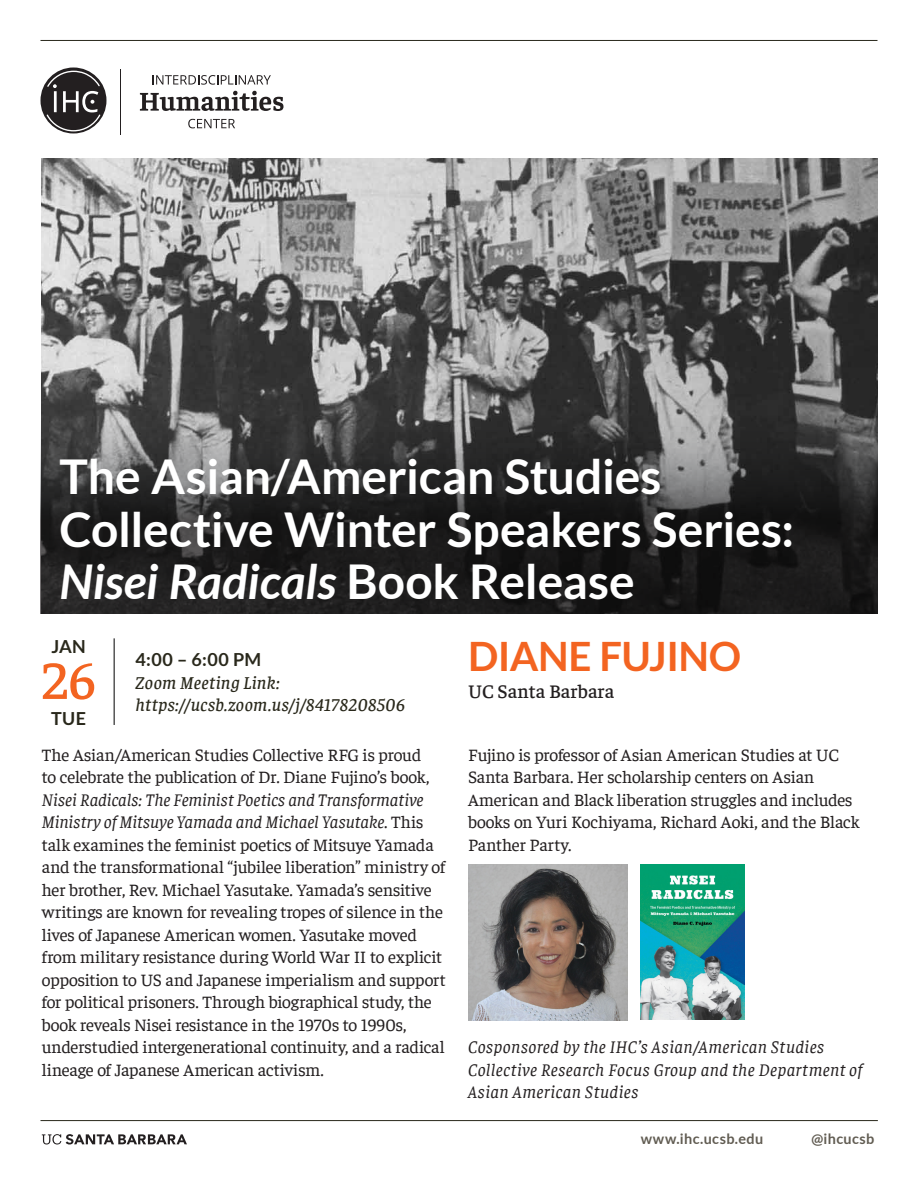
<style>
.page{position:relative;width:918px;height:1188px;background:#fff}
.page>*{position:absolute;margin:0;border:0;box-sizing:border-box;transform-origin:0 0}
.t1{font:500 54px "Faustina";color:#f36421}
.t2{font:700 48px/52.5px "Lato";letter-spacing:-.005em;color:#fff}
.t3{font:italic 700 48px "Lato";color:#fff}
.t4{font:700 40.5px "Lato";letter-spacing:-.015em;color:#f36421}
.t5{font:500 19.5px "Faustina";color:#231f20}
.t6{font:italic 500 18px "Faustina";letter-spacing:.02em;color:#29281b}
.t7{font:700 18px "Lato";letter-spacing:.015em;color:#29281b}
.RFG_flyer_body{font:17.7px/22.5px "Faustina";letter-spacing:-.01em;color:#231f20}
.RFG_flyer_body-2{font:italic 17.7px/22.5px "Faustina";letter-spacing:.02em;color:#231f20}
.t8{font:700 14.4px "Lato";letter-spacing:.025em;color:#615c52}
.s1{font-style:normal}
.s2{font-style:italic}
</style>
<div class="page">
<img style="left:41px;top:159px;width:836px;height:255px">
<hr style="left:40px;top:1120px;width:838px;height:1px;background:#29281b">
<hr style="left:40px;top:40px;width:838px;height:1px;background:#29281b">
<hr style="left:120px;top:69px;width:1px;height:66px;background:#231f20">
<svg style="left:140px;top:91px;width:144px;height:20px"></svg>
<svg style="left:188px;top:119px;width:47px;height:9px"></svg>
<svg style="left:153px;top:75px;width:118px;height:10px"></svg>
<svg style="left:40px;top:68px;width:66px;height:65px"></svg>
<svg style="left:42px;top:1134px;width:145px;height:11px"></svg>
<hr style="left:114px;top:638px;width:1px;height:87px;background:#000">
<img style="left:468px;top:864px;width:160px;height:156px">
<img style="left:641px;top:864px;width:103px;height:156px">
<svg style="left:40px;top:414px;width:838px;height:199px;background:#2e2e2e"></svg>
<p class="t2" style="left:59px;top:450px;width:736px">The Asian/American Studies<br>Collective Winter Speakers Series:</p>
<p class="t3" style="left:59px;top:554px;width:577px">Nisei Radicals <span class="s1">Book Release</span></p>
<p class="t7" style="left:52px;top:636px;width:36px">JAN</p>
<p class="t1" style="left:41px;top:644px;width:56px">26</p>
<p class="t7" style="left:51px;top:708px;width:36px">TUE</p>
<p class="t7" style="left:136px;top:649px;width:127px">4:00 – 6:00 PM</p>
<p class="t6" style="left:136px;top:670px;width:146px">Zoom Meeting Link:</p>
<p class="t6" style="left:136px;top:693px;width:271px">https://ucsb.zoom.us/j/84178208506</p>
<p class="t4" style="left:468px;top:633px;width:275px">DIANE FUJINO</p>
<p class="t5" style="left:468px;top:678px;width:148px">UC Santa Barbara</p>
<p class="RFG_flyer_body" style="left:42px;top:742px;width:405px">The Asian/American Studies Collective RFG is proud<br>to celebrate the publication of Dr. Diane Fujino’s book, <span class="s2">Nisei Radicals: The Feminist Poetics and Transformative Ministry of Mitsuye Yamada and Michael Yasutake</span>. This talk examines the feminist poetics of Mitsuye Yamada and the transformational “jubilee liberation” ministry of her brother, Rev. Michael Yasutake. Yamada’s sensitive writings are known for revealing tropes of silence in the lives of Japanese American women. Yasutake moved from military resistance during World War II to explicit opposition to US and Japanese imperialism and support for political prisoners. Through biographical study, the book reveals Nisei resistance in the 1970s to 1990s, understudied intergenerational continuity, and a radical lineage of Japanese American activism.</p>
<p class="RFG_flyer_body" style="left:468px;top:742px;width:393px">Fujino is professor of Asian American Studies at UC Santa Barbara. Her scholarship centers on Asian American and Black liberation struggles and includes books on Yuri Kochiyama, Richard Aoki, and the Black Panther Party.</p>
<p class="RFG_flyer_body-2" style="left:468px;top:1035px;width:396px">Cosponsored by the IHC’s Asian/American Studies<br>Collective Research Focus Group and the Department of<br>Asian American Studies</p>
<p class="t8" style="left:641px;top:1131px;width:124px">www.ihc.ucsb.edu</p>
<p class="t8" style="left:812px;top:1131px;width:64px">@ihcucsb</p>
</div>
